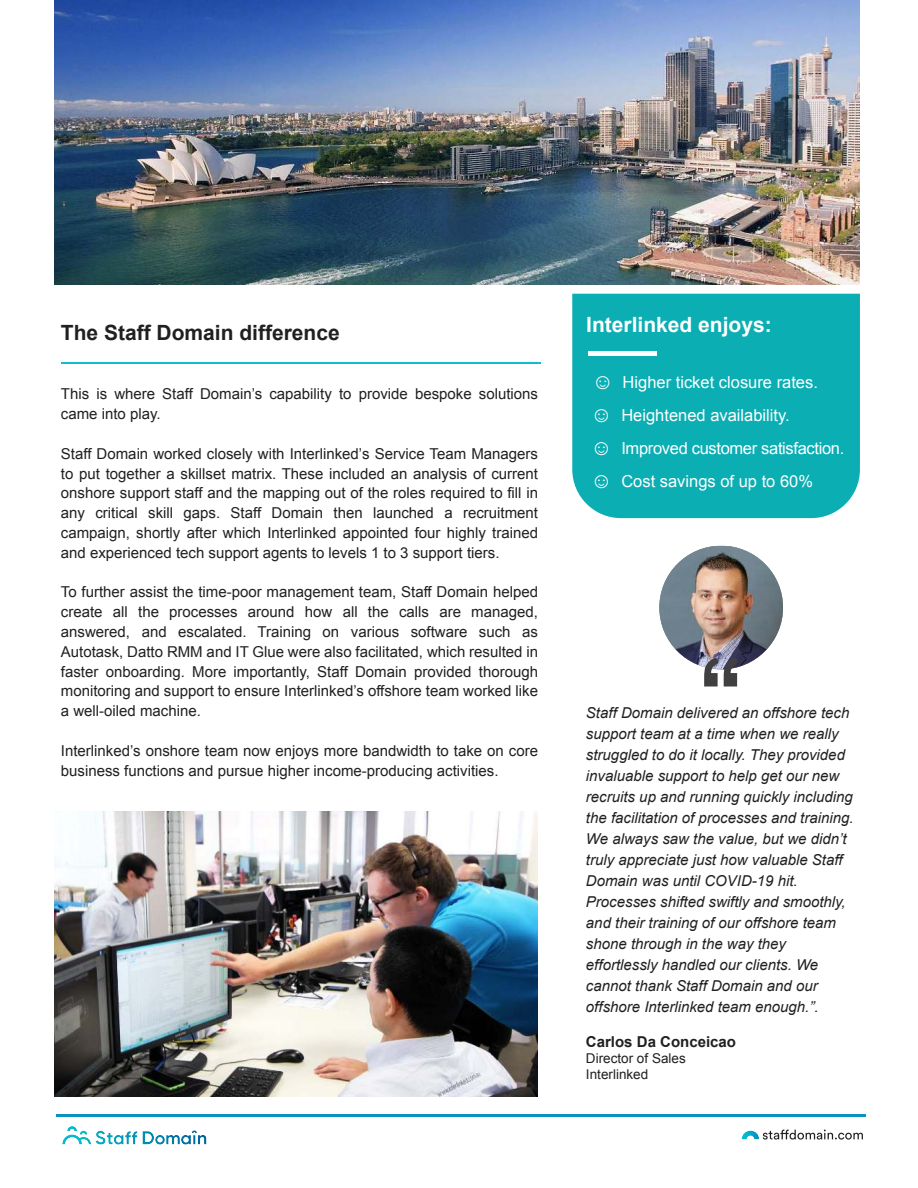
<style>
.page{position:relative;width:918px;height:1188px;background:#fff}
.page>*{position:absolute;margin:0;border:0;box-sizing:border-box;transform-origin:0 0}
.t1{font:700 21px "Arial";color:#221f1f}
.t2{font:700 21px "Arial";color:#fff}
.t3{font:16.5px/33px "Arial";color:#fff}
.t4{font:15px/19.8px "Arial";color:#221f1f}
.t5{font:italic 15px/21px "Arial";color:#221f1f}
.t6{font:700 15px "Arial";color:#221f1f}
.t7{font:13.5px/16.2px "Arial";color:#221f1f}
.s1{font-weight:700;font-size:21px}
</style>
<div class="page">
<img style="left:659px;top:546px;width:124px;height:121px">
<svg style="left:704px;top:657px;width:34px;height:30px"></svg>
<hr style="left:61px;top:362px;width:479px;height:2px;background:#10bdcc">
<img style="left:55px;top:0;width:805px;height:284px">
<img style="left:55px;top:812px;width:483px;height:285px">
<div style="left:572px;top:294px;width:288px;height:224px;background:#0aaeb3"></div>
<div style="left:588px;top:351px;width:69px;height:5px;background:#fff"></div>
<hr style="left:56px;top:1114px;width:809px;height:2px;background:#0b91c6">
<svg style="left:742px;top:1130px;width:121px;height:10px"></svg>
<svg style="left:62px;top:1126px;width:144px;height:19px"></svg>
<h1 class="t1" style="left:61px;top:325px;width:280px">The Staff Domain difference</h1>
<p class="t4" style="left:61px;top:386px;width:479px">This is where Staff Domain’s capability to provide bespoke solutions came into play.</p>
<p class="t4" style="left:61px;top:445px;width:479px;text-align:justify">Staff Domain worked closely with Interlinked’s Service Team Managers to put together a skillset matrix. These included an analysis of current onshore support staff and the mapping out of the roles required to fill in any critical skill gaps. Staff Domain then launched a recruitment campaign, shortly after which Interlinked appointed four highly trained and experienced tech support agents to levels 1 to 3 support tiers.</p>
<p class="t4" style="left:61px;top:584px;width:479px;text-align:justify">To further assist the time-poor management team, Staff Domain helped create all the processes around how all the calls are managed, answered, and escalated. Training on various software such as Autotask, Datto RMM and IT Glue were also facilitated, which resulted in faster onboarding. More importantly, Staff Domain provided thorough monitoring and support to ensure Interlinked’s offshore team worked like a well-oiled machine.</p>
<p class="t4" style="left:61px;top:742px;width:479px">Interlinked’s onshore team now enjoys more bandwidth to take on core business functions and pursue higher income-producing activities.</p>
<h1 class="t2" style="left:586px;top:316px;width:187px">Interlinked enjoys:</h1>
<p class="t3" style="left:591px;top:367px;width:255px"><span class="s1">☺</span> Higher ticket closure rates.<br><span class="s1">☺</span> Heightened availability.<br><span class="s1">☺</span> Improved customer satisfaction. <span class="s1">☺</span> Cost savings of up to 60%</p>
<p class="t5" style="left:586px;top:704px;width:269px">Staff Domain delivered an offshore tech support team at a time when we really struggled to do it locally. They provided invaluable support to help get our new recruits up and running quickly including the facilitation of processes and training.<br>We always saw the value, but we didn’t truly appreciate just how valuable Staff Domain was until COVID-19 hit.<br>Processes shifted swiftly and smoothly, and their training of our offshore team shone through in the way they effortlessly handled our clients. We cannot thank Staff Domain and our offshore Interlinked team enough.”.</p>
<p class="t6" style="left:586px;top:1036px;width:152px">Carlos Da Conceicao</p>
<p class="t7" style="left:586px;top:1052px;width:101px">Director of Sales<br>Interlinked</p>
</div>
